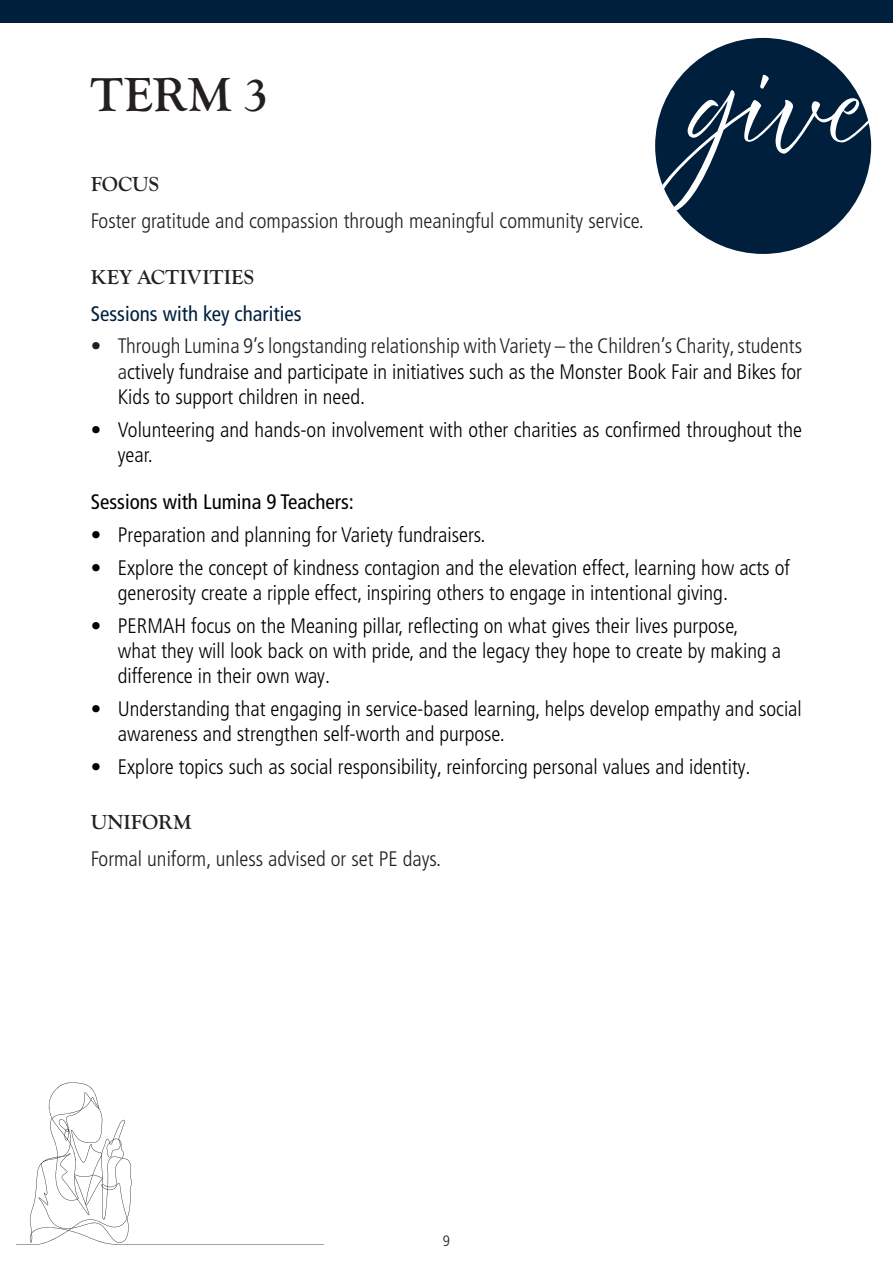
<style>
.page{position:relative;width:893px;height:1263px;background:#fff}
.page>*{position:absolute;margin:0;border:0;box-sizing:border-box;transform-origin:0 0}
.t1{font:91.5px "Abovethe Beyond Script";color:#fff}
.t2{font:700 49.5px "Goudy Old Sty";color:#231f20}
.t3{font:300 condensed 21px/25.2px "Frutiger LT Pro";color:#000}
.t4{font:300 condensed 21px "Frutiger LT Pro";color:#231f20}
.t5{font:condensed 21px "Frutiger LT Pro";color:#000}
.t6{font:700 21px "Goudy Old Sty";color:#231f20}
.t7{font:condensed 21px "Frutiger LT Pro";color:#001f3d}
.t8{font:300 condensed 15px "Frutiger LT Pro";color:#231f20}
.s1{color:#231f20}
</style>
<div class="page">
<div style="left:0;top:0;width:893px;height:22px;background:#001f3d"></div>
<svg style="left:16px;top:1082px;width:307px;height:163px"></svg>
<div style="left:655px;top:38px;width:216px;height:216px;background:#001f3d;border-radius:50%"></div>
<p class="t2" style="left:91px;top:67px;width:179px">TERM 3</p>
<p class="t1" style="left:692px;top:50px;width:180px">give</p>
<p class="t6" style="left:91px;top:172px;width:70px">FOCUS</p>
<p class="t4" style="left:91px;top:209px;width:555px">Foster gratitude and compassion through meaningful community service.</p>
<p class="t6" style="left:91px;top:265px;width:165px">KEY ACTIVITIES</p>
<p class="t7" style="left:91px;top:301px;width:212px">Sessions with key charities</p>
<p class="t3" style="left:118px;top:334px;width:686px;text-align:justify;text-indent:-27px"><span class="s1">• Through Lumina 9’s longstanding relationship with Variety – the Children’s Charity, students a</span>ctively fundraise and participate in initiatives such as the Monster Book Fair and Bikes for Kids to support children in need.</p>
<p class="t3" style="left:118px;top:417px;width:686px;text-indent:-27px">• Volunteering and hands-on involvement with other charities as confirmed throughout the year.</p>
<p class="t5" style="left:91px;top:490px;width:265px">Sessions with Lumina 9 Teachers:</p>
<p class="t3" style="left:91px;top:522px;width:396px">• Preparation and planning for Variety fundraisers.</p>
<p class="t3" style="left:118px;top:555px;width:673px;text-indent:-27px">• Explore the concept of kindness contagion and the elevation effect, learning how acts of generosity create a ripple effect, inspiring others to engage in intentional giving.</p>
<p class="t3" style="left:118px;top:613px;width:665px;text-indent:-27px">• PERMAH focus on the Meaning pillar, reflecting on what gives their lives purpose, what they will look back on with pride, and the legacy they hope to create by making a difference in their own way.</p>
<p class="t3" style="left:118px;top:696px;width:686px;text-indent:-27px">• Understanding that engaging in service-based learning, helps develop empathy and social awareness and strengthen self-worth and purpose.</p>
<p class="t3" style="left:91px;top:754px;width:661px">• Explore topics such as social responsibility, reinforcing personal values and identity.</p>
<p class="t6" style="left:91px;top:810px;width:102px">UNIFORM</p>
<p class="t4" style="left:91px;top:847px;width:352px">Formal uniform, unless advised or set PE days.</p>
<p class="t8" style="left:443px;top:1232px;width:9px">9</p>
</div>
